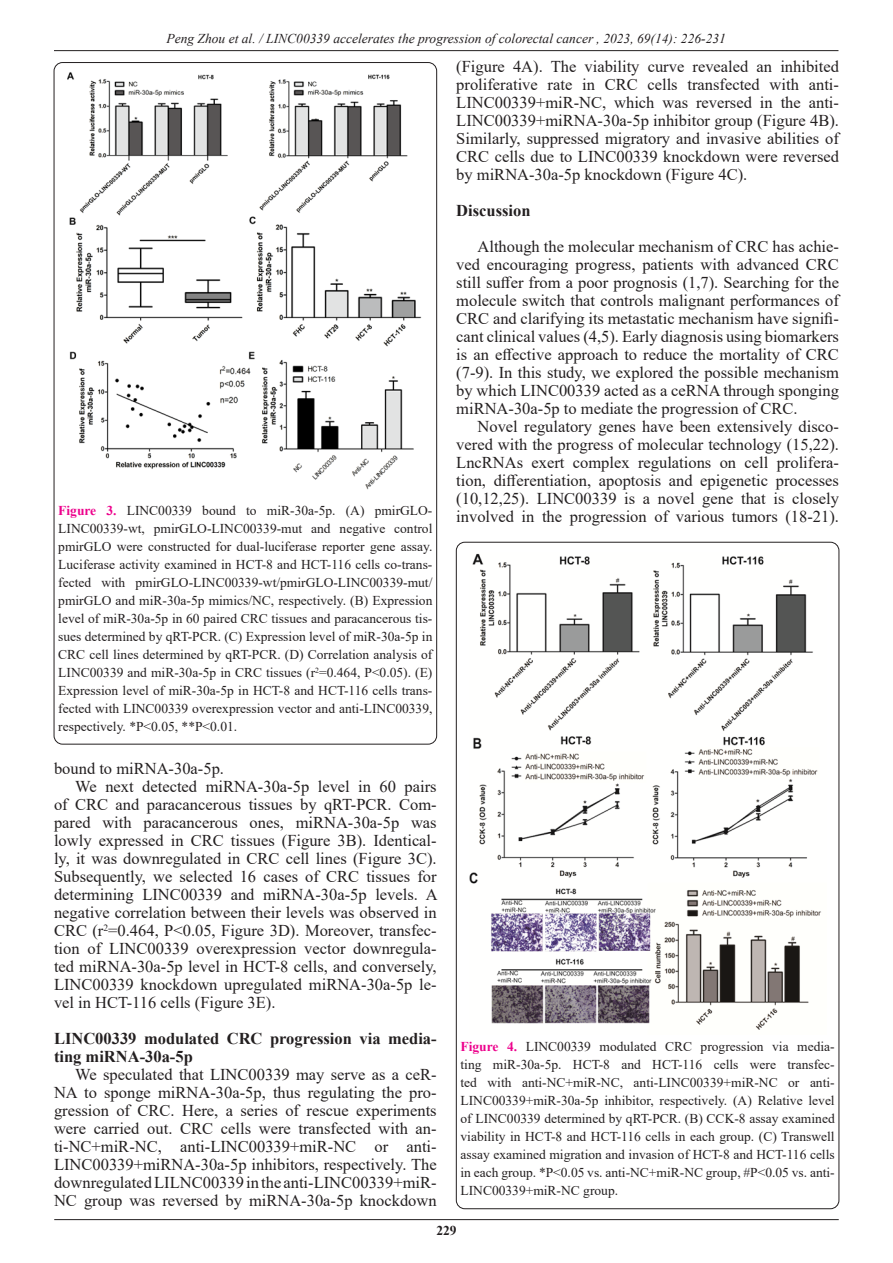
<style>
.page{position:relative;width:893px;height:1263px;background:#fff}
.page>*{position:absolute;margin:0;border:0;box-sizing:border-box;transform-origin:0 0}
.t1{font:16.5px/18px "Times New Roman";color:#231f20;text-align:justify}
.t2{font:700 16.5px/18px "Times New Roman";color:#231f20}
.t3{font:13.5px/18px "Times New Roman";color:#231f20;text-align:justify}
.t4{font:italic 13.5px "Times New Roman";color:#231f20}
.t5{font:700 13.5px "Times New Roman";color:#231f20}
.s1{font-weight:700;color:#ed028c}
</style>
<div class="page">
<hr style="left:54px;top:50px;width:784px;height:1px;background:#231f20">
<hr style="left:54px;top:1219px;width:785px;height:1px;background:#231f20">
<img style="left:67px;top:72px;width:355px;height:418px">
<img style="left:469px;top:553px;width:352px;height:477px">
<p class="t4" style="left:167px;top:29px;width:561px">Peng Zhou et al. / LINC00339 accelerates the progression of colorectal cancer , 2023, 69(14): 226-231</p>
<p class="t3" style="left:58px;top:501px;width:376px"><span class="s1">Figure 3.</span> LINC00339 bound to miR-30a-5p. (A) pmirGLO-LINC00339-wt, pmirGLO-LINC00339-mut and negative control pmirGLO were constructed for dual-luciferase reporter gene assay.<br>Luciferase activity examined in HCT-8 and HCT-116 cells co-trans&shy;fected with pmirGLO-LINC00339-wt/pmirGLO-LINC00339-mut/ pmirGLO and miR-30a-5p mimics/NC, respectively. (B) Expression level of miR-30a-5p in 60 paired CRC tissues and paracancerous tis&shy;sues determined by qRT-PCR. (C) Expression level of miR-30a-5p in CRC cell lines determined by qRT-PCR. (D) Correlation analysis of LINC00339 and miR-30a-5p in CRC tissues (r<sup>2</sup>=0.464, P&lt;0.05). (E)<br>Expression level of miR-30a-5p in HCT-8 and HCT-116 cells trans&shy;fected with LINC00339 overexpression vector and anti-LINC00339, respectively. *P&lt;0.05, **P&lt;0.01.</p>
<p class="t1" style="left:54px;top:759px;width:172px">bound to miRNA-30a-5p.</p>
<p class="t1" style="left:54px;top:777px;width:385px;text-indent:21px">We next detected miRNA-30a-5p level in 60 pairs of CRC and paracancerous tissues by qRT-PCR. Com&shy;pared with paracancerous ones, miRNA-30a-5p was lowly expressed in CRC tissues (Figure 3B). Identical&shy;ly, it was downregulated in CRC cell lines (Figure 3C).<br>Subsequently, we selected 16 cases of CRC tissues for determining LINC00339 and miRNA-30a-5p levels. A negative correlation between their levels was observed in CRC (r<sup>2</sup>=0.464, P&lt;0.05, Figure 3D). Moreover, transfec&shy;tion of LINC00339 overexpression vector downregula&shy;ted miRNA-30a-5p level in HCT-8 cells, and conversely, LINC00339 knockdown upregulated miRNA-30a-5p le&shy;vel in HCT-116 cells (Figure 3E).</p>
<p class="t2" style="left:54px;top:1029px;width:384px">LINC00339 modulated CRC progression via media&shy;ting miRNA-30a-5p</p>
<p class="t1" style="left:54px;top:1065px;width:384px;text-indent:21px">We speculated that LINC00339 may serve as a ceR-NA to sponge miRNA-30a-5p, thus regulating the pro&shy;gression of CRC. Here, a series of rescue experiments were carried out. CRC cells were transfected with an&shy;ti-NC+miR-NC, anti-LINC00339+miR-NC or anti-LINC00339+miRNA-30a-5p inhibitors, respectively. The downregulated LILNC00339 in the anti-LINC00339+miR-NC group was reversed by miRNA-30a-5p knockdown</p>
<p class="t1" style="left:456px;top:57px;width:384px">(Figure 4A). The viability curve revealed an inhibited proliferative rate in CRC cells transfected with anti-LINC00339+miR-NC, which was reversed in the anti-LINC00339+miRNA-30a-5p inhibitor group (Figure 4B).<br>Similarly, suppressed migratory and invasive abilities of CRC cells due to LINC00339 knockdown were reversed by miRNA-30a-5p knockdown (Figure 4C).</p>
<p class="t2" style="left:456px;top:201px;width:76px">Discussion</p>
<p class="t1" style="left:456px;top:237px;width:384px;text-indent:21px">Although the molecular mechanism of CRC has achie&shy;ved encouraging progress, patients with advanced CRC still suffer from a poor prognosis (1,7). Searching for the molecule switch that controls malignant performances of CRC and clarifying its metastatic mechanism have signifi&shy;cant clinical values (4,5). Early diagnosis using biomarkers is an effective approach to reduce the mortality of CRC (7-9). In this study, we explored the possible mechanism by which LINC00339 acted as a ceRNA through sponging miRNA-30a-5p to mediate the progression of CRC.</p>
<p class="t1" style="left:456px;top:417px;width:384px;text-indent:21px">Novel regulatory genes have been extensively disco&shy;vered with the progress of molecular technology (15,22).<br>LncRNAs exert complex regulations on cell prolifera&shy;tion, differentiation, apoptosis and epigenetic processes (10,12,25). LINC00339 is a novel gene that is closely involved in the progression of various tumors (18-21).</p>
<p class="t3" style="left:460px;top:1037px;width:376px"><span class="s1">Figure 4.</span> LINC00339 modulated CRC progression via media&shy;ting miR-30a-5p. HCT-8 and HCT-116 cells were transfec&shy;ted with anti-NC+miR-NC, anti-LINC00339+miR-NC or anti-LINC00339+miR-30a-5p inhibitor, respectively. (A) Relative level of LINC00339 determined by qRT-PCR. (B) CCK-8 assay examined viability in HCT-8 and HCT-116 cells in each group. (C) Transwell assay examined migration and invasion of HCT-8 and HCT-116 cells in each group. *P&lt;0.05 vs. anti-NC+miR-NC group, #P&lt;0.05 vs. anti-LINC00339+miR-NC group.</p>
<p class="t5" style="left:436px;top:1220px;width:22px">229</p>
</div>
